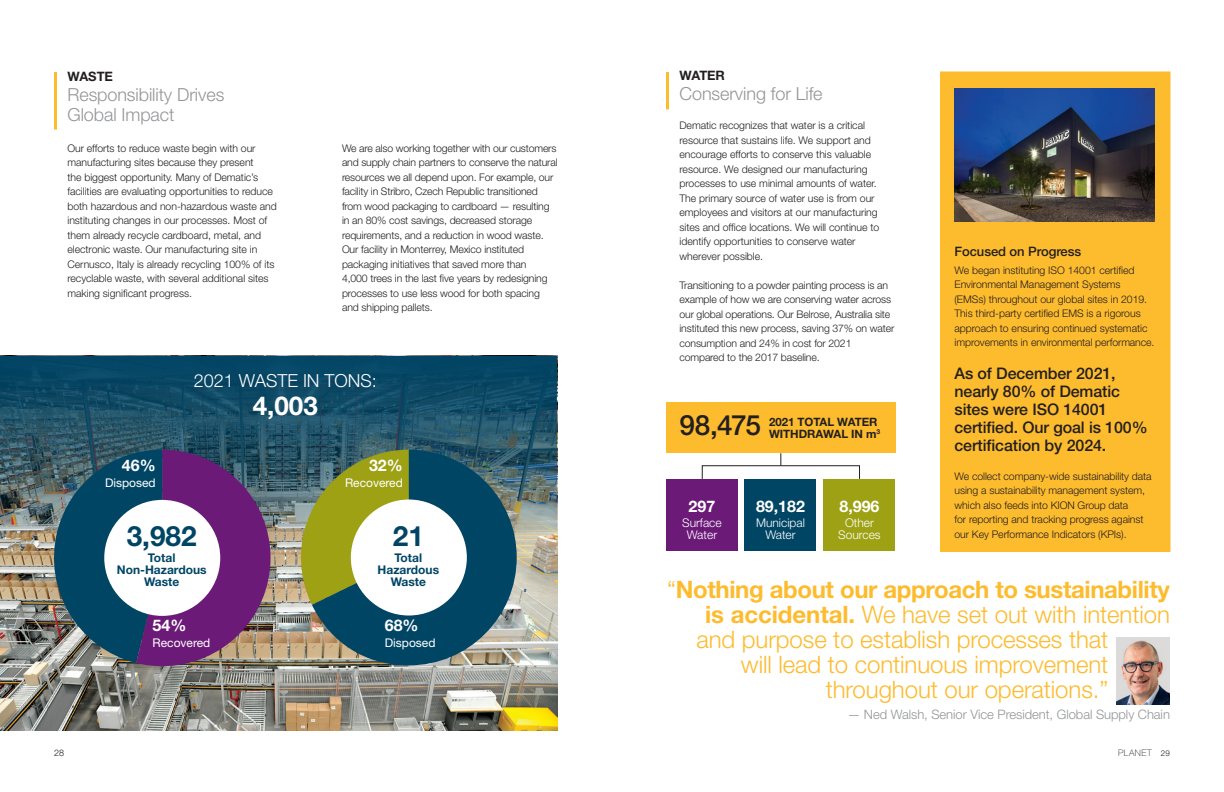
<style>
.page{position:relative;width:1224px;height:792px;background:#fff}
.page>*{position:absolute;margin:0;border:0;box-sizing:border-box;transform-origin:0 0}
.t1{font:700 28px "Helvetica Neue LT Std";color:#014565}
.t2{font:500 28px "Helvetica Neue LT Std";color:#231f20}
.Chart_Header{font:700 26px "Helvetica Neue LT Std";color:#fff}
.BIG_Quote{font:300 24px "Helvetica Neue LT Std";letter-spacing:-.005em;color:#fdbb2e}
.BIG_Quote-2{font:700 24px "Helvetica Neue LT Std";letter-spacing:-.015em;color:#fdbb2e}
.Body_Section_Head{font:300 18px/20px "Helvetica Neue LT Std";letter-spacing:-.005em;color:#939598}
.Chart_Header-2{font:300 18px "Helvetica Neue LT Std";color:#fff}
.Chart_Header-3{font:500 16px/18px "Helvetica Neue LT Std";letter-spacing:-.005em;color:#231f20}
.t3{font:700 16px "Helvetica Neue LT Std";color:#fff}
.BIG_Quote_attribut{font:300 13px "Helvetica Neue LT Std";letter-spacing:-.005em;color:#939598}
.Body_Sub_Head_1{font:500 13px "Helvetica Neue LT Std";letter-spacing:-.005em;color:#231f20}
.Body_Section_Kicke{font:700 13px "Helvetica Neue LT Std";letter-spacing:-.005em;color:#231f20}
.t4{font:700 12px/12px "Helvetica Neue LT Std";color:#014565;text-align:center}
.t5{font:300 12px/12px "Helvetica Neue LT Std";color:#fff;text-align:center}
.t6{font:12px "Helvetica Neue LT Std";color:#fff}
.Chart_Header_Sml{font:700 11.5px/12.5px "Helvetica Neue LT Std";letter-spacing:-.005em;color:#231f20}
.Body_Copy{font:300 10.5px/14.5px "Helvetica Neue LT Std";letter-spacing:-.005em;color:#231f20}
.Chart_Header-4{font:300 10.5px/14.5px "Helvetica Neue LT Std";letter-spacing:-.005em;color:#231f20}
.t7{font:100 9px "Helvetica Neue LT Std";letter-spacing:.045em;color:#231f20}
.t8{font:300 9px "Helvetica Neue LT Std";color:#231f20}
.s1{font-weight:300}
.s2{font-weight:700}
.s3{font-weight:300;font-size:8px}
</style>
<div class="page">
<img style="left:0;top:531px;width:558px;height:200px">
<svg style="left:0;top:356px;width:558px;height:175px;background:#1f5268"></svg>
<img style="left:43px;top:450px;width:228px;height:216px">
<div style="left:104px;top:500px;width:116px;height:116px;background:#fff;border-radius:50%"></div>
<img style="left:286px;top:450px;width:26px;height:155px">
<img style="left:312px;top:450px;width:205px;height:215px">
<div style="left:351px;top:500px;width:116px;height:116px;background:#fff;border-radius:50%"></div>
<div style="left:940px;top:72px;width:230px;height:480px;background:#fdbb2e"></div>
<hr style="left:666px;top:72px;width:3px;height:37px;background:#fdbb2e">
<hr style="left:54px;top:72px;width:3px;height:58px;background:#fdbb2e">
<div style="left:666px;top:479px;width:72px;height:72px;background:#6b1a78"></div>
<div style="left:744px;top:479px;width:72px;height:72px;background:#014565"></div>
<div style="left:824px;top:479px;width:72px;height:72px;background:#9da113"></div>
<div style="left:666px;top:402px;width:230px;height:51px;background:#fdbb2e"></div>
<svg style="left:781px;top:453px;width:1px;height:12px"></svg>
<img style="left:1116px;top:638px;width:54px;height:66px">
<img style="left:955px;top:88px;width:200px;height:134px">
<p class="Body_Section_Kicke" style="left:68px;top:69px;width:47px">WASTE</p>
<p class="Body_Section_Head" style="left:68px;top:85px;width:158px">Responsibility Drives<br>Global Impact</p>
<p class="Body_Copy" style="left:68px;top:141px;width:211px">Our efforts to reduce waste begin with our manufacturing sites because they present<br>the biggest opportunity. Many of Dematic’s facilities are evaluating opportunities to reduce both hazardous and non-hazardous waste and instituting changes in our processes. Most of them already recycle cardboard, metal, and electronic waste. Our manufacturing site in Cernusco, Italy is already recycling 100% of its recyclable waste, with several additional sites</p>
<p class="Body_Copy" style="left:68px;top:286px;width:126px">making significant progress.</p>
<p class="Body_Copy" style="left:342px;top:141px;width:217px">We are also working together with our customers and supply chain partners to conserve the natural resources we all depend upon. For example, our facility in Stribro, Czech Republic transitioned from wood packaging to cardboard — resulting in an 80% cost savings, decreased storage requirements, and a reduction in wood waste.<br>Our facility in Monterrey, Mexico instituted packaging initiatives that saved more than<br>4,000 trees in the last five years by redesigning processes to use less wood for both spacing and shipping pallets.</p>
<p class="t3" style="left:122px;top:456px;width:35px">46%</p>
<p class="t6" style="left:105px;top:476px;width:52px">Disposed</p>
<p class="Chart_Header-2" style="left:194px;top:369px;width:185px">2021 WASTE IN TONS:</p>
<p class="Chart_Header" style="left:253px;top:390px;width:66px">4,003</p>
<p class="t3" style="left:369px;top:456px;width:35px">32%</p>
<p class="t6" style="left:345px;top:476px;width:59px">Recovered</p>
<p class="t1" style="left:127px;top:519px;width:72px">3,982</p>
<p class="t4" style="left:117px;top:551px;width:91px">Total<br>Non-Hazardous<br>Waste</p>
<p class="t3" style="left:153px;top:615px;width:35px">54%</p>
<p class="t6" style="left:153px;top:636px;width:59px">Recovered</p>
<p class="t1" style="left:393px;top:518px;width:33px">21</p>
<p class="t4" style="left:378px;top:551px;width:63px">Total<br>Hazardous<br>Waste</p>
<p class="t3" style="left:385px;top:615px;width:35px">68%</p>
<p class="t6" style="left:385px;top:636px;width:52px">Disposed</p>
<p class="Body_Section_Kicke" style="left:680px;top:67px;width:47px">WATER</p>
<p class="Body_Section_Head" style="left:680px;top:83px;width:145px">Conserving for Life</p>
<p class="Body_Copy" style="left:680px;top:118px;width:201px">Dematic recognizes that water is a critical resource that sustains life. We support and encourage efforts to conserve this valuable resource. We designed our manufacturing processes to use minimal amounts of water.<br>The primary source of water use is from our employees and visitors at our manufacturing sites and office locations. We will continue to identify opportunities to conserve water wherever possible.</p>
<p class="Body_Copy" style="left:680px;top:278px;width:216px">Transitioning to a powder painting process is an example of how we are conserving water across our global operations. Our Belrose, Australia site instituted this new process, saving 37% on water consumption and 24% in cost for 2021 compared to the 2017 baseline.</p>
<p class="t2" style="left:680px;top:409px;width:83px">98,475</p>
<p class="Chart_Header_Sml" style="left:769px;top:415px;width:113px">2021 TOTAL WATER<br>WITHDRAWAL IN m<sup>3</sup></p>
<p class="t3" style="left:689px;top:496px;width:28px">297</p>
<p class="t5" style="left:682px;top:516px;width:41px">Surface<br>Water</p>
<p class="t3" style="left:756px;top:496px;width:50px">89,182</p>
<p class="t5" style="left:756px;top:516px;width:50px">Municipal<br>Water</p>
<p class="t3" style="left:839px;top:496px;width:42px">8,996</p>
<p class="t5" style="left:838px;top:516px;width:44px">Other<br>Sources</p>
<p class="Body_Sub_Head_1" style="left:954px;top:244px;width:128px">Focused on Progress</p>
<p class="Body_Copy" style="left:954px;top:262px;width:201px">We began instituting ISO 14001 certified Environmental Management Systems (EMSs) throughout our global sites in 2019.<br>This third-party certified EMS is a rigorous approach to ensuring continued systematic improvements in environmental performance.</p>
<p class="Chart_Header-3" style="left:954px;top:364px;width:195px">As of December 2021, nearly 80% of Dematic sites were ISO 14001 certified. Our goal is 100% certification by 2024.</p>
<p class="Chart_Header-4" style="left:954px;top:468px;width:199px">We collect company-wide sustainability data using a sustainability management system, which also feeds into KION Group data<br>for reporting and tracking progress against our Key Performance Indicators (KPIs).</p>
<p class="BIG_Quote-2" style="left:667px;top:575px;width:504px"><span class="s1">“</span>Nothing about our approach to sustainability</p>
<p class="BIG_Quote" style="left:705px;top:600px;width:466px"><span class="s2">is accidental.</span> We have set out with intention</p>
<p class="BIG_Quote" style="left:696px;top:625px;width:413px">and purpose to establish processes that</p>
<p class="BIG_Quote" style="left:741px;top:650px;width:369px">will lead to continuous improvement</p>
<p class="BIG_Quote" style="left:826px;top:675px;width:284px">throughout our operations.”</p>
<p class="BIG_Quote_attribut" style="left:847px;top:707px;width:324px">— Ned Walsh, Senior Vice President, Global Supply Chain</p>
<p class="t8" style="left:54px;top:747px;width:12px">28</p>
<p class="t7" style="left:1118px;top:748px;width:53px">PLANET <span class="s3">29</span></p>
</div>
